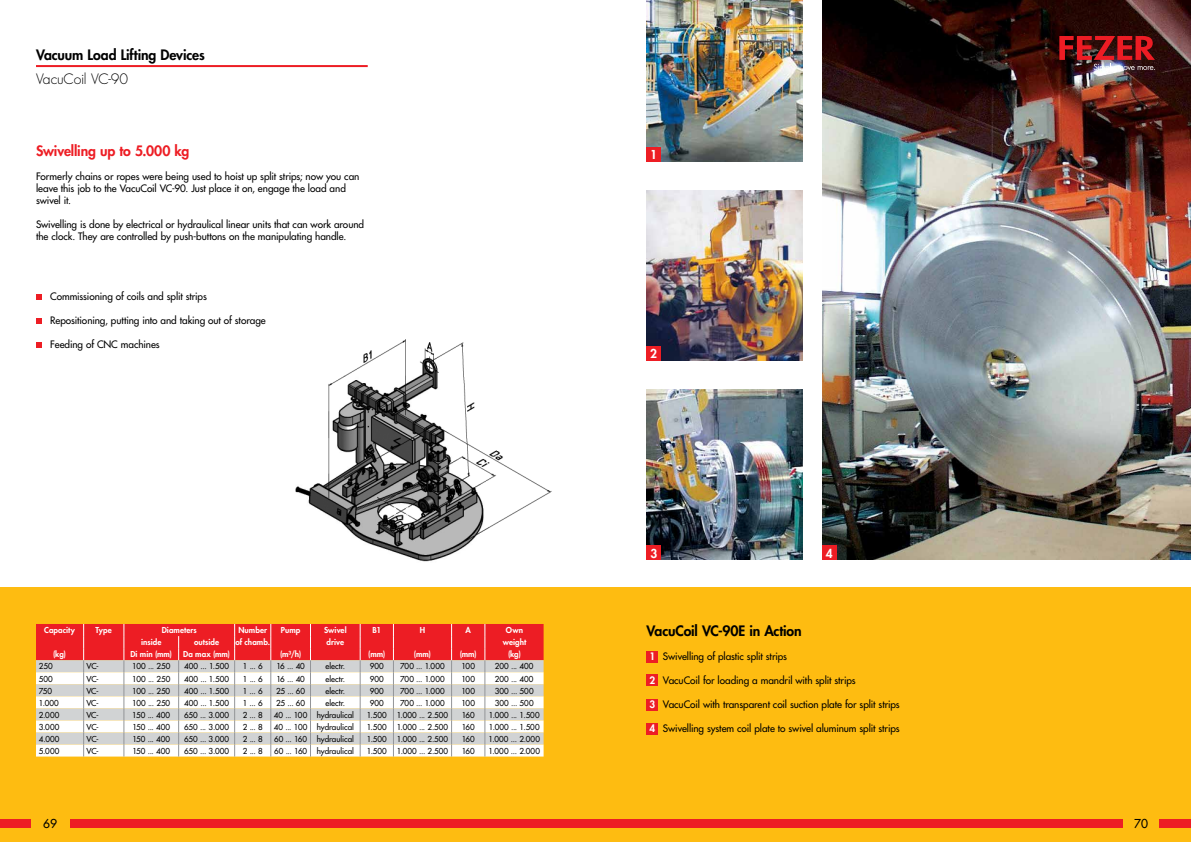
<style>
.page{position:relative;width:1191px;height:842px;background:#fff}
.page>*{position:absolute;margin:0;border:0;box-sizing:border-box;transform-origin:0 0}
.t1{font:800 14px "Futura Std";letter-spacing:-.01em;color:#000}
.t2{font:800 14px "Futura Std";letter-spacing:-.01em;color:#ed1d24}
.t3{font:300 14px "Futura Std";letter-spacing:-.02em;color:#000}
.t4{font:500 12px "Futura Std";color:#000}
.t5{font:800 12px "Futura Std";color:#fff}
.t6{font:500 10px/12px "Futura Std";letter-spacing:-.005em;color:#000}
.t7{font:800 10px "Futura Std";color:#fff}
.t8{font:500 8px "Futura Std";color:#000}
.t9{font:800 8px "Futura Std";letter-spacing:.005em;color:#fff}
.t10{font:500 8px "Futura Std";letter-spacing:.02em;color:#000}
</style>
<div class="page">
<img style="left:822px;top:0;width:369px;height:560px">
<div style="left:0;top:588px;width:1191px;height:254px;background:#febc11"></div>
<div style="left:0;top:819px;width:31px;height:9px;background:#ed1d24"></div>
<div style="left:1159px;top:819px;width:32px;height:9px;background:#ed1d24"></div>
<div style="left:70px;top:819px;width:1052px;height:9px;background:#ed1d24"></div>
<img style="left:1059px;top:36px;width:96px;height:36px">
<hr style="left:36px;top:65px;width:332px;height:2px;background:#ed1d24">
<img style="left:646px;top:0;width:156px;height:162px">
<img style="left:646px;top:191px;width:156px;height:170px">
<img style="left:646px;top:390px;width:156px;height:170px">
<div style="left:822px;top:546px;width:14px;height:14px;background:#ed1d24"></div>
<svg style="left:36px;top:624px;width:507px;height:132px;background:#e8b0b0"></svg>
<svg style="left:36px;top:294px;width:6px;height:6px"></svg>
<svg style="left:36px;top:318px;width:6px;height:6px"></svg>
<svg style="left:36px;top:342px;width:6px;height:6px"></svg>
<div style="left:646px;top:651px;width:12px;height:11px;background:#ed1d24"></div>
<div style="left:646px;top:675px;width:12px;height:11px;background:#ed1d24"></div>
<div style="left:646px;top:699px;width:12px;height:11px;background:#ed1d24"></div>
<div style="left:646px;top:723px;width:12px;height:11px;background:#ed1d24"></div>
<div style="left:646px;top:147px;width:14px;height:15px;background:#ed1d24"></div>
<div style="left:646px;top:347px;width:14px;height:14px;background:#ed1d24"></div>
<div style="left:646px;top:546px;width:14px;height:14px;background:#ed1d24"></div>
<img style="left:296px;top:340px;width:256px;height:222px">
<h1 class="t1" style="left:36px;top:46px;width:170px">Vacuum Load Lifting Devices</h1>
<h1 class="t3" style="left:36px;top:70px;width:94px">VacuCoil VC-90</h1>
<h1 class="t2" style="left:36px;top:142px;width:155px">Swivelling up to 5.000 kg</h1>
<p class="t6" style="left:36px;top:170px;width:325px">Formerly chains or ropes were being used to hoist up split strips; now you can leave this job to the VacuCoil VC-90. Just place it on, engage the load and swivel it.</p>
<p class="t6" style="left:36px;top:218px;width:330px">Swivelling is done by electrical or hydraulical linear units that can work around the clock. They are controlled by push-buttons on the manipulating handle.</p>
<p class="t6" style="left:50px;top:290px;width:158px">Commissioning of coils and split strips</p>
<p class="t6" style="left:50px;top:314px;width:217px">Repositioning, putting into and taking out of storage</p>
<p class="t6" style="left:50px;top:338px;width:111px">Feeding of CNC machines</p>
<p class="t9" style="left:44px;top:625px;width:32px">Capacity</p>
<p class="t9" style="left:96px;top:625px;width:18px">Type</p>
<p class="t9" style="left:162px;top:625px;width:37px">Diameters</p>
<p class="t9" style="left:238px;top:625px;width:30px">Number</p>
<p class="t9" style="left:281px;top:625px;width:21px">Pump</p>
<p class="t9" style="left:324px;top:625px;width:24px">Swivel</p>
<p class="t9" style="left:372px;top:625px;width:10px">B1</p>
<p class="t9" style="left:420px;top:625px;width:7px">H</p>
<p class="t9" style="left:465px;top:625px;width:7px">A</p>
<p class="t9" style="left:506px;top:625px;width:19px">Own</p>
<p class="t9" style="left:141px;top:637px;width:22px">inside</p>
<p class="t9" style="left:194px;top:637px;width:27px">outside</p>
<p class="t9" style="left:235px;top:637px;width:36px">of chamb.</p>
<p class="t9" style="left:326px;top:637px;width:19px">drive</p>
<p class="t9" style="left:503px;top:637px;width:25px">weight</p>
<p class="t9" style="left:53px;top:649px;width:14px">(kg)</p>
<p class="t9" style="left:130px;top:649px;width:43px">Di min (mm)</p>
<p class="t9" style="left:183px;top:649px;width:48px">Da max (mm)</p>
<p class="t9" style="left:280px;top:649px;width:23px">(m³/h)</p>
<p class="t9" style="left:368px;top:649px;width:19px">(mm)</p>
<p class="t9" style="left:414px;top:649px;width:19px">(mm)</p>
<p class="t9" style="left:460px;top:649px;width:19px">(mm)</p>
<p class="t9" style="left:508px;top:649px;width:14px">(kg)</p>
<p class="t8" style="left:39px;top:661px;width:15px">250</p>
<p class="t8" style="left:86px;top:661px;width:14px">VC-</p>
<p class="t8" style="left:132px;top:661px;width:40px">100 ... 250</p>
<p class="t8" style="left:184px;top:661px;width:46px">400 ... 1.500</p>
<p class="t8" style="left:243px;top:661px;width:21px">1 ... 6</p>
<p class="t8" style="left:276px;top:661px;width:30px">16 ... 40</p>
<p class="t8" style="left:325px;top:661px;width:21px">electr.</p>
<p class="t8" style="left:370px;top:661px;width:16px">900</p>
<p class="t8" style="left:400px;top:661px;width:46px">700 ... 1.000</p>
<p class="t8" style="left:461px;top:661px;width:15px">100</p>
<p class="t8" style="left:495px;top:661px;width:40px">200 ... 400</p>
<p class="t8" style="left:39px;top:673px;width:16px">500</p>
<p class="t8" style="left:86px;top:673px;width:14px">VC-</p>
<p class="t8" style="left:132px;top:673px;width:40px">100 ... 250</p>
<p class="t8" style="left:184px;top:673px;width:46px">400 ... 1.500</p>
<p class="t8" style="left:243px;top:673px;width:21px">1 ... 6</p>
<p class="t8" style="left:276px;top:673px;width:30px">16 ... 40</p>
<p class="t8" style="left:325px;top:673px;width:21px">electr.</p>
<p class="t8" style="left:370px;top:673px;width:16px">900</p>
<p class="t8" style="left:400px;top:673px;width:46px">700 ... 1.000</p>
<p class="t8" style="left:461px;top:673px;width:15px">100</p>
<p class="t8" style="left:495px;top:673px;width:40px">200 ... 400</p>
<p class="t8" style="left:39px;top:686px;width:15px">750</p>
<p class="t8" style="left:86px;top:686px;width:14px">VC-</p>
<p class="t8" style="left:132px;top:686px;width:40px">100 ... 250</p>
<p class="t8" style="left:184px;top:686px;width:46px">400 ... 1.500</p>
<p class="t8" style="left:243px;top:686px;width:21px">1 ... 6</p>
<p class="t8" style="left:276px;top:686px;width:31px">25 ... 60</p>
<p class="t8" style="left:325px;top:686px;width:21px">electr.</p>
<p class="t8" style="left:370px;top:686px;width:16px">900</p>
<p class="t8" style="left:400px;top:686px;width:46px">700 ... 1.000</p>
<p class="t8" style="left:461px;top:686px;width:15px">100</p>
<p class="t8" style="left:495px;top:686px;width:40px">300 ... 500</p>
<p class="t8" style="left:39px;top:698px;width:22px">1.000</p>
<p class="t8" style="left:86px;top:698px;width:14px">VC-</p>
<p class="t8" style="left:132px;top:698px;width:40px">100 ... 250</p>
<p class="t8" style="left:184px;top:698px;width:46px">400 ... 1.500</p>
<p class="t8" style="left:243px;top:698px;width:21px">1 ... 6</p>
<p class="t8" style="left:276px;top:698px;width:31px">25 ... 60</p>
<p class="t8" style="left:325px;top:698px;width:21px">electr.</p>
<p class="t8" style="left:370px;top:698px;width:16px">900</p>
<p class="t8" style="left:400px;top:698px;width:46px">700 ... 1.000</p>
<p class="t8" style="left:461px;top:698px;width:15px">100</p>
<p class="t8" style="left:495px;top:698px;width:40px">300 ... 500</p>
<p class="t8" style="left:39px;top:710px;width:22px">2.000</p>
<p class="t8" style="left:86px;top:710px;width:14px">VC-</p>
<p class="t8" style="left:132px;top:710px;width:39px">150 ... 400</p>
<p class="t8" style="left:184px;top:710px;width:47px">650 ... 3.000</p>
<p class="t8" style="left:243px;top:710px;width:21px">2 ... 8</p>
<p class="t8" style="left:274px;top:710px;width:81px">40 ... 100 hydraulical</p>
<p class="t10" style="left:367px;top:710px;width:83px">1.500 1.000 ... 2.500</p>
<p class="t8" style="left:461px;top:710px;width:15px">160</p>
<p class="t8" style="left:489px;top:710px;width:52px">1.000 ... 1.500</p>
<p class="t8" style="left:39px;top:722px;width:22px">3.000</p>
<p class="t8" style="left:86px;top:722px;width:14px">VC-</p>
<p class="t8" style="left:132px;top:722px;width:39px">150 ... 400</p>
<p class="t8" style="left:184px;top:722px;width:47px">650 ... 3.000</p>
<p class="t8" style="left:243px;top:722px;width:21px">2 ... 8</p>
<p class="t8" style="left:274px;top:722px;width:81px">40 ... 100 hydraulical</p>
<p class="t10" style="left:367px;top:722px;width:83px">1.500 1.000 ... 2.500</p>
<p class="t8" style="left:462px;top:722px;width:15px">160</p>
<p class="t8" style="left:489px;top:722px;width:52px">1.000 ... 1.500</p>
<p class="t8" style="left:39px;top:734px;width:22px">4.000</p>
<p class="t8" style="left:86px;top:734px;width:14px">VC-</p>
<p class="t8" style="left:132px;top:734px;width:39px">150 ... 400</p>
<p class="t8" style="left:184px;top:734px;width:47px">650 ... 3.000</p>
<p class="t8" style="left:243px;top:734px;width:21px">2 ... 8</p>
<p class="t8" style="left:274px;top:734px;width:81px">60 ... 160 hydraulical</p>
<p class="t10" style="left:367px;top:734px;width:83px">1.500 1.000 ... 2.500</p>
<p class="t8" style="left:462px;top:734px;width:15px">160</p>
<p class="t8" style="left:488px;top:734px;width:53px">1.000 ... 2.000</p>
<p class="t8" style="left:39px;top:746px;width:22px">5.000</p>
<p class="t8" style="left:86px;top:746px;width:14px">VC-</p>
<p class="t8" style="left:132px;top:746px;width:39px">150 ... 400</p>
<p class="t8" style="left:184px;top:746px;width:47px">650 ... 3.000</p>
<p class="t8" style="left:243px;top:746px;width:21px">2 ... 8</p>
<p class="t8" style="left:274px;top:746px;width:81px">60 ... 160 hydraulical</p>
<p class="t10" style="left:367px;top:746px;width:83px">1.500 1.000 ... 2.500</p>
<p class="t8" style="left:462px;top:746px;width:15px">160</p>
<p class="t8" style="left:488px;top:746px;width:53px">1.000 ... 2.000</p>
<h2 class="t5" style="left:650px;top:147px;width:8px">1</h2>
<h2 class="t5" style="left:650px;top:346px;width:8px">2</h2>
<h2 class="t5" style="left:650px;top:546px;width:8px">3</h2>
<h2 class="t5" style="left:826px;top:546px;width:8px">4</h2>
<h1 class="t1" style="left:646px;top:622px;width:157px">VacuCoil VC-90E in Action</h1>
<p class="t7" style="left:649px;top:650px;width:7px">1</p>
<p class="t7" style="left:649px;top:674px;width:7px">2</p>
<p class="t7" style="left:649px;top:698px;width:7px">3</p>
<p class="t7" style="left:649px;top:722px;width:7px">4</p>
<p class="t6" style="left:663px;top:650px;width:126px">Swivelling of plastic split strips</p>
<p class="t6" style="left:663px;top:674px;width:194px">VacuCoil for loading a mandril with split strips</p>
<p class="t6" style="left:663px;top:698px;width:238px">VacuCoil with transparent coil suction plate for split strips</p>
<p class="t6" style="left:663px;top:722px;width:238px">Swivelling system coil plate to swivel aluminum split strips</p>
<h2 class="t4" style="left:43px;top:816px;width:15px">69</h2>
<h2 class="t4" style="left:1134px;top:816px;width:15px">70</h2>
</div>
